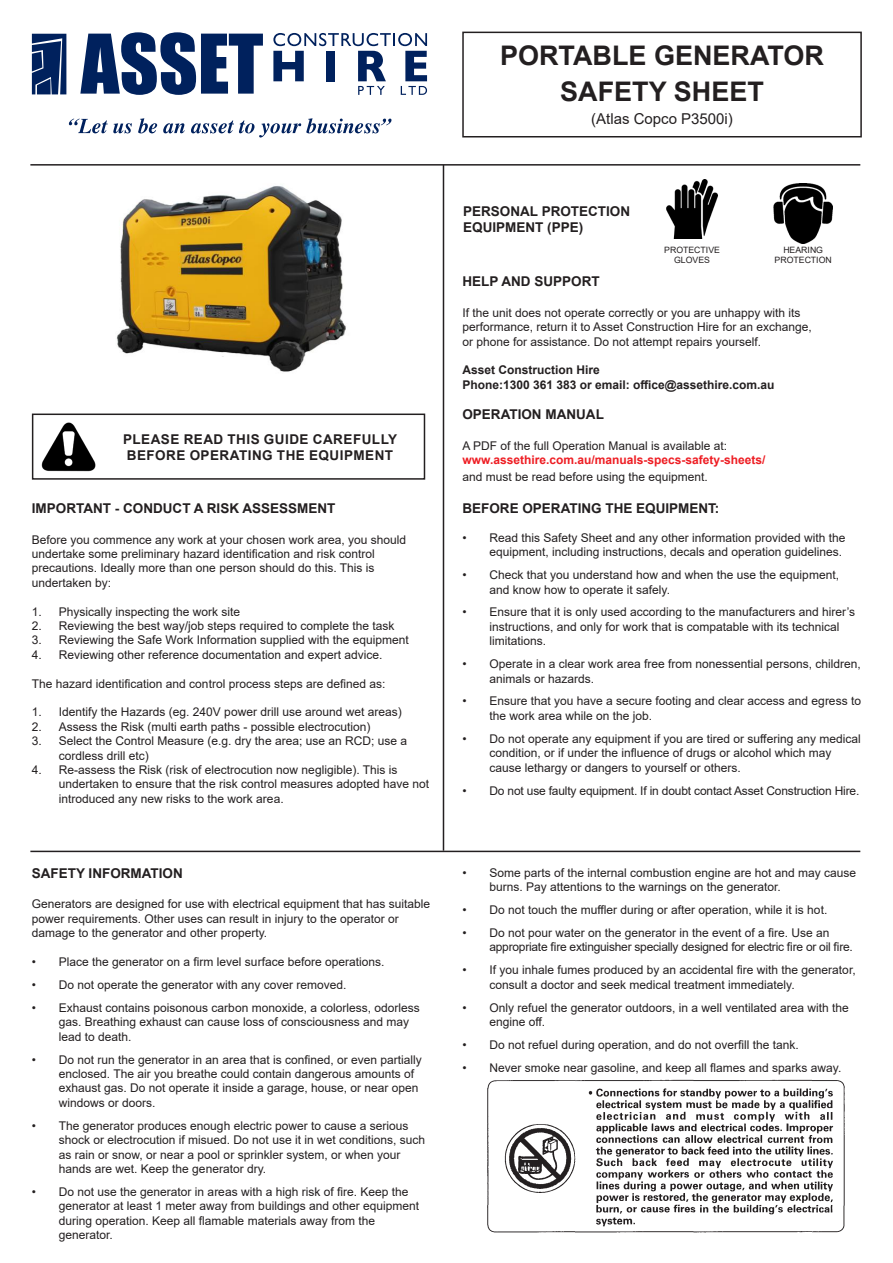
<style>
.page{position:relative;width:893px;height:1263px;background:#fff}
.page>*{position:absolute;margin:0;border:0;box-sizing:border-box;transform-origin:0 0}
.t1{font:700 27px/36px "Arial";color:#231f20;text-align:center}
.t2{font:700 19.95px "Calibri";color:#231f20}
.t3{font:15px "Arial";color:#231f20}
.t4{font:700 14.55px "Calibri";color:#231f20}
.t5{font:700 13.5px/16.2px "Arial";color:#231f20}
.t6{font:700 13.5px/16.2px "Arial";letter-spacing:.035em;color:#231f20}
.t7{font:12.3px "Calibri";color:#231f20}
.t8{font:12px/14.4px "Arial";color:#231f20}
.t9{font:12px/14.4px "Arial";letter-spacing:-.02em;color:#231f20}
.t10{font:700 12px/14.4px "Arial";color:#ee1d23}
.t11{font:700 12px/14.4px "Arial";color:#231f20}
.t12{font:700 11.1px/14.4px "Calibri";color:#231f20}
.t13{font:11.1px "Calibri";color:#231f20}
.t14{font:700 10.05px "Calibri";color:#231f20}
.t15{font:8.7px/10.5px "Arial";color:#231f20;text-align:center}
.s1{font-weight:400;font-size:11.1px}
.s2{font-weight:400;color:#231f20}
</style>
<div class="page">
<div style="left:32px;top:413px;width:393px;height:67px;border:2px solid #231f20"></div>
<div style="left:462px;top:32px;width:400px;height:105px;border:2px solid #231f20"></div>
<svg style="left:80px;top:32px;width:183px;height:63px"></svg>
<svg style="left:273px;top:33px;width:154px;height:62px"></svg>
<svg style="left:32px;top:34px;width:34px;height:60px;background:#1f3c70"></svg>
<svg style="left:69px;top:119px;width:63px;height:14px"></svg>
<svg style="left:138px;top:118px;width:19px;height:15px"></svg>
<svg style="left:163px;top:123px;width:22px;height:10px"></svg>
<svg style="left:191px;top:118px;width:201px;height:19px"></svg>
<img style="left:666px;top:179px;width:52px;height:59px">
<img style="left:774px;top:184px;width:59px;height:59px">
<hr style="left:443px;top:165px;width:1px;height:686px;background:#231f20">
<img style="left:487px;top:1079px;width:358px;height:154px">
<hr style="left:30px;top:851px;width:830px;height:1px;background:#231f20">
<img style="left:116px;top:186px;width:230px;height:186px">
<img style="left:41px;top:422px;width:55px;height:50px">
<hr style="left:30px;top:164px;width:830px;height:2px;background:#231f20">
<p class="t6" style="left:123px;top:431px;width:276px">PLEASE READ THIS GUIDE CAREFULLY<br>BEFORE OPERATING THE EQUIPMENT</p>
<p class="t4" style="left:201px;top:435px;width:85px">Power ratings</p>
<p class="t5" style="left:32px;top:500px;width:305px">IMPORTANT - CONDUCT A RISK ASSESSMENT</p>
<p class="t8" style="left:32px;top:532px;width:376px">Before you commence any work at your chosen work area, you should undertake some preliminary hazard identification and risk control precautions. Ideally more than one person should do this. This is undertaken by:</p>
<p class="t8" style="left:32px;top:604px;width:210px">1. Physically inspecting the work site</p>
<p class="t8" style="left:32px;top:618px;width:364px">2. Reviewing the best way/job steps required to complete the task</p>
<p class="t8" style="left:32px;top:633px;width:378px">3. Reviewing the Safe Work Information supplied with the equipment</p>
<p class="t8" style="left:32px;top:647px;width:352px">4. Reviewing other reference documentation and expert advice.</p>
<p class="t8" style="left:32px;top:676px;width:355px">The hazard identification and control process steps are defined as:</p>
<p class="t8" style="left:32px;top:705px;width:371px">1. Identify the Hazards (eg. 240V power drill use around wet areas)</p>
<p class="t8" style="left:32px;top:719px;width:340px">2. Assess the Risk (multi earth paths - possible electrocution)</p>
<p class="t8" style="left:59px;top:734px;width:350px;text-indent:-27px">3. Select the Control Measure (e.g. dry the area; use an RCD; use a cordless drill etc)</p>
<p class="t8" style="left:59px;top:762px;width:372px;text-indent:-27px">4. Re-assess the Risk (risk of electrocution now negligible). This is undertaken to ensure that the risk control measures adopted have not introduced any new risks to the work area.</p>
<p class="t12" style="left:120px;top:603px;width:84px">Level sensor<br>Fuel tank capacity</p>
<p class="t14" style="left:357px;top:618px;width:46px">(l) <span class="s1">10</span></p>
<p class="t2" style="left:174px;top:646px;width:197px">Fuel consumption table</p>
<p class="t12" style="left:254px;top:718px;width:24px">(L/h)</p>
<p class="t13" style="left:193px;top:732px;width:21px">25%</p>
<p class="t13" style="left:258px;top:732px;width:16px">0,8</p>
<p class="t13" style="left:324px;top:732px;width:21px">13,3</p>
<p class="t13" style="left:193px;top:761px;width:21px">75%</p>
<p class="t13" style="left:258px;top:761px;width:16px">1,3</p>
<p class="t13" style="left:327px;top:761px;width:16px">8,0</p>
<p class="t13" style="left:190px;top:776px;width:26px">100%</p>
<p class="t13" style="left:258px;top:776px;width:16px">1,4</p>
<p class="t13" style="left:327px;top:776px;width:16px">7,4</p>
<p class="t13" style="left:190px;top:790px;width:26px">110%</p>
<p class="t13" style="left:263px;top:790px;width:5px">-</p>
<p class="t5" style="left:32px;top:865px;width:153px">SAFETY INFORMATION</p>
<p class="t8" style="left:32px;top:897px;width:400px">Generators are designed for use with electrical equipment that has suitable power requirements. Other uses can result in injury to the operator or damage to the generator and other property.</p>
<p class="t8" style="left:32px;top:954px;width:354px">• Place the generator on a firm level surface before operations.</p>
<p class="t8" style="left:32px;top:977px;width:316px">• Do not operate the generator with any cover removed.</p>
<p class="t8" style="left:59px;top:1000px;width:362px;text-indent:-27px">• Exhaust contains poisonous carbon monoxide, a colorless, odorless gas. Breathing exhaust can cause loss of consciousness and may lead to death.</p>
<p class="t8" style="left:59px;top:1052px;width:364px;text-indent:-27px">• Do not run the generator in an area that is confined, or even partially enclosed. The air you breathe could contain dangerous amounts of exhaust gas. Do not operate it inside a garage, house, or near open windows or doors.</p>
<p class="t8" style="left:59px;top:1118px;width:368px;text-indent:-27px">• The generator produces enough electric power to cause a serious shock or electrocution if misued. Do not use it in wet conditions, such as rain or snow, or near a pool or sprinkler system, or when your hands are wet. Keep the generator dry.</p>
<p class="t8" style="left:59px;top:1184px;width:362px;text-indent:-27px">• Do not use the generator in areas with a high risk of fire. Keep the generator at least 1 meter away from buildings and other equipment during operation. Keep all flamable materials away from the generator.</p>
<p class="t12" style="left:120px;top:904px;width:79px">Alternator brand</p>
<p class="t13" style="left:390px;top:904px;width:14px">AC</p>
<p class="t12" style="left:120px;top:918px;width:99px">Alternator Model<br>Peak power 163°/27°</p>
<p class="t12" style="left:232px;top:933px;width:20px">kVA</p>
<p class="t12" style="left:120px;top:976px;width:152px">Performance at 100% p.f. 0.8 (%)</p>
<p class="t7" style="left:97px;top:1185px;width:19px">1/2</p>
<p class="t1" style="left:500px;top:38px;width:326px">PORTABLE GENERATOR<br>SAFETY SHEET</p>
<p class="t3" style="left:591px;top:108px;width:143px">(Atlas Copco P3500i)</p>
<p class="t5" style="left:463px;top:203px;width:169px">PERSONAL PROTECTION<br>EQUIPMENT (PPE)</p>
<p class="t15" style="left:664px;top:245px;width:57px">PROTECTIVE<br>GLOVES</p>
<p class="t15" style="left:775px;top:245px;width:59px">HEARING<br>PROTECTION</p>
<p class="t5" style="left:462px;top:273px;width:139px">HELP AND SUPPORT</p>
<p class="t8" style="left:462px;top:305px;width:351px">If the unit does not operate correctly or you are unhappy with its performance, return it to Asset Construction Hire for an exchange, or phone for assistance. Do not attempt repairs yourself.</p>
<p class="t11" style="left:462px;top:363px;width:314px">Asset Construction Hire<br>Phone:1300 361 383 or email: office@assethire.com.au</p>
<p class="t5" style="left:462px;top:407px;width:143px">OPERATION MANUAL</p>
<p class="t10" style="left:462px;top:439px;width:304px"><span class="s2">A PDF of the full Operation Manual is available at: </span>www.assethire.com.au/manuals-specs-safety-sheets/</p>
<p class="t8" style="left:462px;top:469px;width:247px">and must be read before using the equipment.</p>
<p class="t5" style="left:462px;top:500px;width:259px">BEFORE OPERATING THE EQUIPMENT:</p>
<p class="t8" style="left:462px;top:530px;width:385px;text-align:right">• Read this Safety Sheet and any other information provided with the equipment, including instructions, decals and operation guidelines.</p>
<p class="t8" style="left:489px;top:568px;width:351px;text-indent:-27px">• Check that you understand how and when the use the equipment, and know how to operate it safely.</p>
<p class="t8" style="left:489px;top:605px;width:367px;text-indent:-27px">• Ensure that it is only used according to the manufacturers and hirer’s instructions, and only for work that is compatable with its technical limitations.</p>
<p class="t8" style="left:489px;top:657px;width:373px;text-indent:-27px">• Operate in a clear work area free from nonessential persons, children, animals or hazards.</p>
<p class="t8" style="left:489px;top:694px;width:373px;text-indent:-27px">• Ensure that you have a secure footing and clear access and egress to the work area while on the job.</p>
<p class="t8" style="left:489px;top:731px;width:373px;text-indent:-27px">• Do not operate any equipment if you are tired or suffering any medical condition, or if under the influence of drugs or alcohol which may cause lethargy or dangers to yourself or others.</p>
<p class="t8" style="left:462px;top:783px;width:398px">• Do not use faulty equipment. If in doubt contact Asset Construction Hire.</p>
<p class="t8" style="left:489px;top:865px;width:368px;text-indent:-27px">• Some parts of the internal combustion engine are hot and may cause burns. Pay attentions to the warnings on the generator.</p>
<p class="t8" style="left:462px;top:902px;width:366px">• Do not touch the muffler during or after operation, while it is hot.</p>
<p class="t9" style="left:489px;top:925px;width:365px;text-indent:-27px">• Do not pour water on the generator in the event of a fire. Use an appropriate fire extinguisher specially designed for electric fire or oil fire.</p>
<p class="t8" style="left:489px;top:963px;width:368px;text-indent:-27px">• If you inhale fumes produced by an accidental fire with the generator, consult a doctor and seek medical treatment immediately.</p>
<p class="t8" style="left:489px;top:1000px;width:361px;text-indent:-27px">• Only refuel the generator outdoors, in a well ventilated area with the engine off.</p>
<p class="t8" style="left:462px;top:1037px;width:338px">• Do not refuel during operation, and do not overfill the tank.</p>
<p class="t8" style="left:462px;top:1060px;width:380px">• Never smoke near gasoline, and keep all flames and sparks away.</p>
</div>
